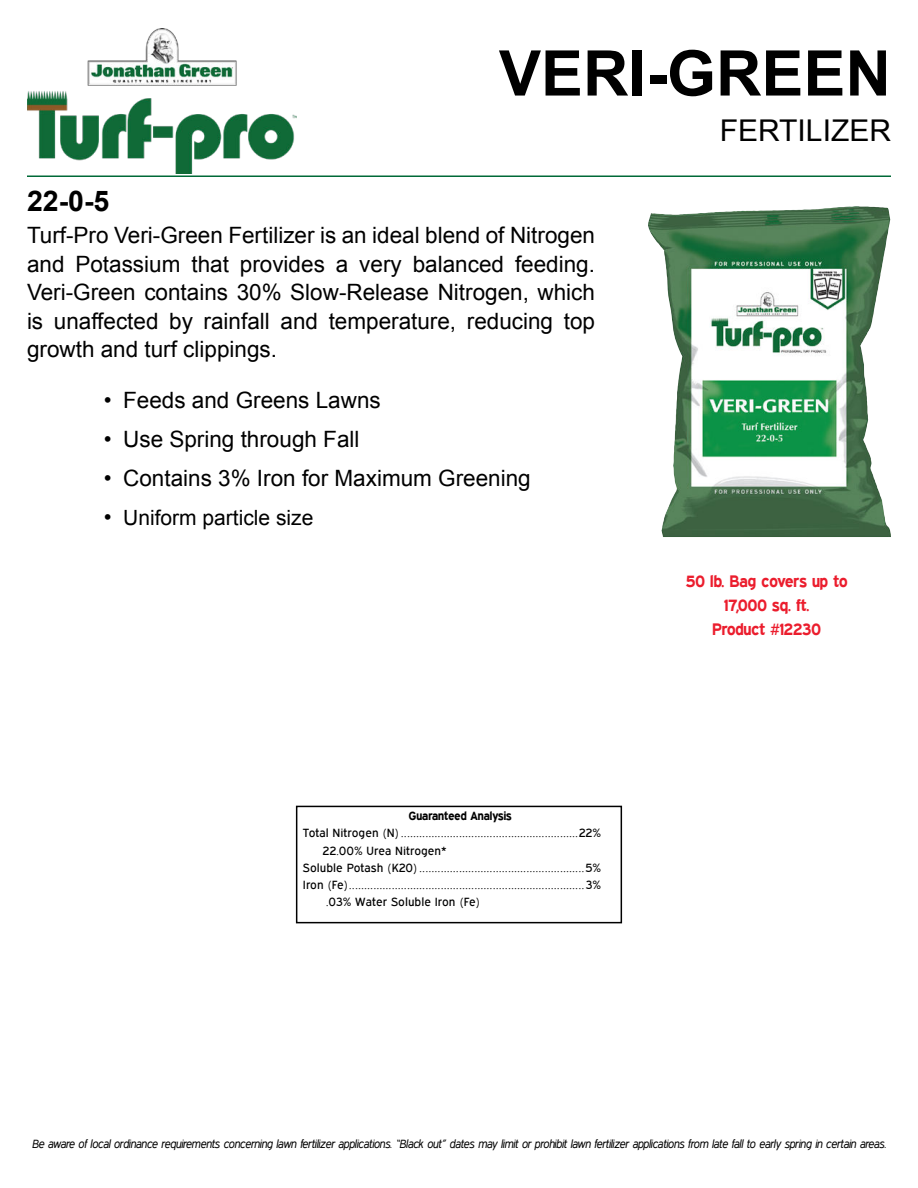
<style>
.page{position:relative;width:918px;height:1188px;background:#fff}
.page>*{position:absolute;margin:0;border:0;box-sizing:border-box;transform-origin:0 0}
.t1{font:700 63px "Arial";color:#000}
.t2{font:30px "Arial";color:#000}
.t3{font:700 28.5px "Arial";color:#000}
.t4{font:22.5px/28.5px "Arial";color:#000;text-align:justify}
.t5{font:21px "Arial";color:#000}
.t6{font:700 16.5px/24px "Expressway Rg";color:#eb1d2d;text-align:center}
.t7{font:12px "Expressway Rg";color:#000}
.t8{font:italic 12px "Expressway Bk";color:#000}
.t9{font:700 12px "Expressway Rg";color:#000}
.s1{font-size:22.5px}
</style>
<div class="page">
<img style="left:27px;top:29px;width:269px;height:145px">
<hr style="left:27px;top:175px;width:864px;height:2px;background:#006937">
<div style="left:296px;top:806px;width:326px;height:117px;border:2px solid #000"></div>
<img style="left:648px;top:207px;width:205px;height:320px">
<p class="t3" style="left:27px;top:184px;width:84px">22-0-5</p>
<h1 class="t1" style="left:499px;top:37px;width:394px">VERI-GREEN</h1>
<h2 class="t2" style="left:720px;top:119px;width:173px">FERTILIZER</h2>
<p class="t4" style="left:27px;top:223px;width:570px">Turf-Pro Veri-Green Fertilizer is an ideal blend of Nitrogen and Potassium that provides a very balanced feeding.<br>Veri-Green contains 30% Slow-Release Nitrogen, which is unaffected by rainfall and temperature, reducing top growth and turf clippings.</p>
<p class="t4" style="left:104px;top:388px;width:279px">• Feeds and Greens Lawns</p>
<p class="t4" style="left:104px;top:427px;width:257px">• Use Spring through Fall</p>
<p class="t4" style="left:104px;top:466px;width:429px">• Contains 3% Iron for Maximum Greening</p>
<p class="t5" style="left:104px;top:510px;width:211px"><span class="s1">•</span> Uniform particle size</p>
<p class="t9" style="left:409px;top:812px;width:104px">Guaranteed Analysis</p>
<p class="t7" style="left:303px;top:829px;width:300px">Total Nitrogen (N) ..........................................................22%</p>
<p class="t7" style="left:322px;top:846px;width:126px">22.00% Urea Nitrogen*</p>
<p class="t7" style="left:303px;top:863px;width:300px">Soluble Potash (K20) ......................................................5%</p>
<p class="t7" style="left:303px;top:880px;width:300px">Iron (Fe) .............................................................................3%</p>
<p class="t7" style="left:326px;top:897px;width:156px">.03% Water Soluble Iron (Fe)</p>
<p class="t6" style="left:686px;top:571px;width:163px">50 lb. Bag covers up to<br>17,000 sq. ft.<br>Product #12230</p>
<p class="t8" style="left:32px;top:1140px;width:855px">Be aware of local ordinance requirements concerning lawn fertilizer applications. “Black out” dates may limit or prohibit lawn fertilizer applications from late fall to early spring in certain areas.</p>
</div>
